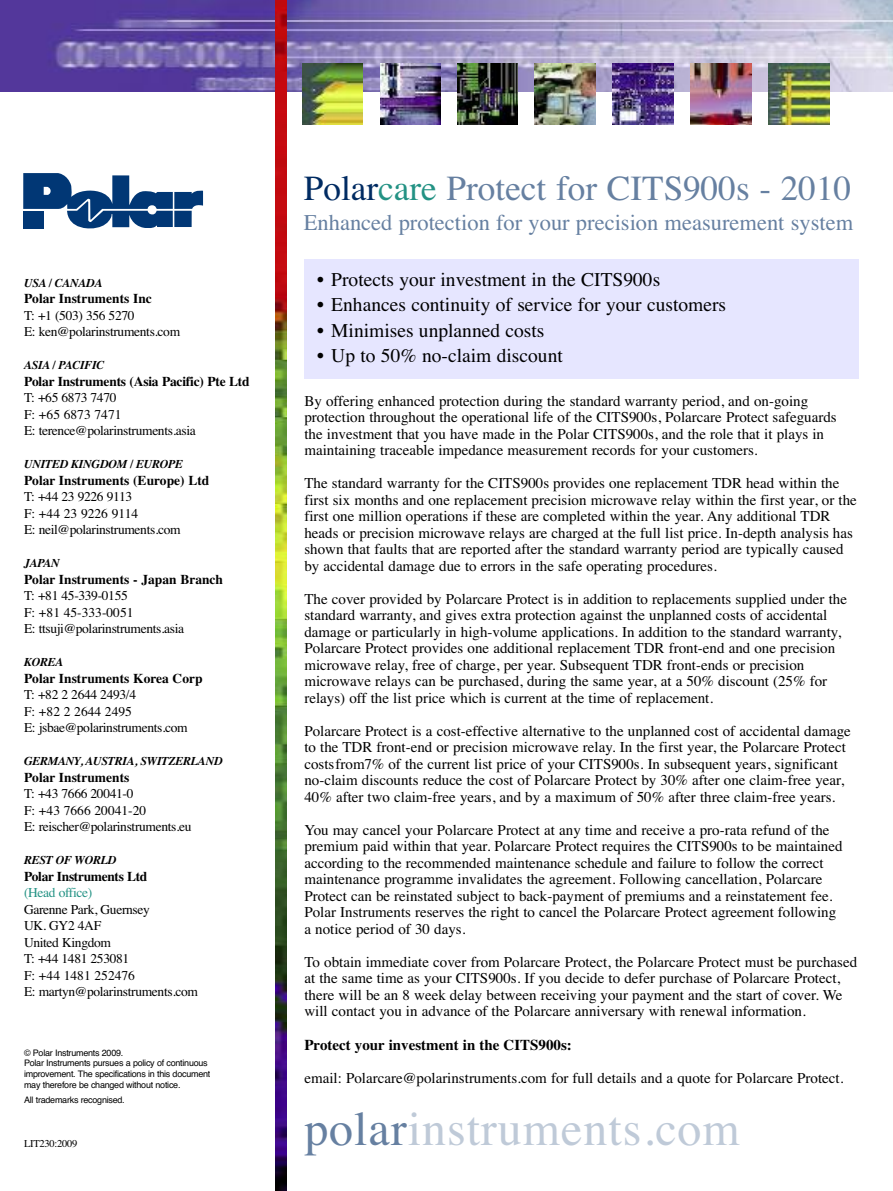
<style>
.page{position:relative;width:893px;height:1191px;background:#fff}
.page>*{position:absolute;margin:0;border:0;box-sizing:border-box;transform-origin:0 0}
.t1{font:48px "Times";letter-spacing:.02em;color:#bfcad8}
.t2{font:35.25px "Times";color:#6680a1}
.t3{font:22.5px "Times";color:#6680a1}
.t4{font:19.5px "Times";color:#000}
.t5{font:15px/16.5px "Times";color:#000}
.t6{font:700 15px "Times";color:#000}
.t7{font:13.5px/16.5px "Times";letter-spacing:-.025em;color:#000}
.t8{font:700 13.5px "Times";color:#000}
.t9{font:700 13.5px "Times";letter-spacing:-.025em;color:#000}
.t10{font:13.5px "Times";letter-spacing:-.025em;color:#239284}
.t11{font:italic 700 12px "Times";letter-spacing:-.025em;color:#000}
.t12{font:10.5px "Times";letter-spacing:-.025em;color:#000}
.t13{font:9px/10.8px "Helvetica";letter-spacing:-.03em;color:#000}
.s1{color:#002b62}
.s2{color:#239284}
.s3{color:#6680a1}
</style>
<div class="page">
<div style="left:305px;top:259px;width:554px;height:120px;background:#e6e6ff"></div>
<img style="left:0;top:0;width:893px;height:92px">
<img style="left:612px;top:64px;width:61px;height:60px">
<img style="left:691px;top:64px;width:60px;height:60px">
<img style="left:768px;top:64px;width:61px;height:60px">
<img style="left:302px;top:64px;width:61px;height:60px">
<img style="left:457px;top:64px;width:61px;height:60px">
<img style="left:380px;top:64px;width:60px;height:60px">
<img style="left:535px;top:64px;width:60px;height:60px">
<img style="left:276px;top:0;width:10px;height:1191px">
<svg style="left:23px;top:173px;width:180px;height:56px"></svg>
<p class="t11" style="left:24px;top:275px;width:80px">USA / CANADA</p>
<p class="t8" style="left:24px;top:290px;width:129px">Polar Instruments Inc</p>
<p class="t7" style="left:24px;top:307px;width:158px">T: +1 (503) 356 5270<br>E: ken@polarinstruments.com</p>
<p class="t11" style="left:24px;top:358px;width:82px">ASIA / PACIFIC</p>
<p class="t8" style="left:24px;top:373px;width:227px">Polar Instruments (Asia Pacific) Pte Ltd</p>
<p class="t7" style="left:24px;top:389px;width:173px">T: +65 6873 7470<br>F: +65 6873 7471<br>E: terence@polarinstruments.asia</p>
<p class="t11" style="left:24px;top:457px;width:161px">UNITED KINGDOM / EUROPE</p>
<p class="t8" style="left:24px;top:472px;width:187px">Polar Instruments (Europe) Ltd</p>
<p class="t7" style="left:24px;top:488px;width:158px">T: +44 23 9226 9113<br>F: +44 23 9226 9114<br>E: neil@polarinstruments.com</p>
<p class="t11" style="left:24px;top:556px;width:37px">JAPAN</p>
<p class="t8" style="left:24px;top:571px;width:201px">Polar Instruments - Japan Branch</p>
<p class="t7" style="left:24px;top:587px;width:162px">T: +81 45-339-0155<br>F: +81 45-333-0051<br>E: ttsuji@polarinstruments.asia</p>
<p class="t11" style="left:24px;top:655px;width:41px">KOREA</p>
<p class="t8" style="left:24px;top:670px;width:180px">Polar Instruments Korea Corp</p>
<p class="t7" style="left:24px;top:686px;width:165px">T: +82 2 2644 2493/4<br>F: +82 2 2644 2495<br>E: jsbae@polarinstruments.com</p>
<p class="t11" style="left:24px;top:754px;width:200px">GERMANY, AUSTRIA, SWITZERLAND</p>
<p class="t8" style="left:24px;top:769px;width:107px">Polar Instruments</p>
<p class="t7" style="left:24px;top:785px;width:169px">T: +43 7666 20041-0<br>F: +43 7666 20041-20<br>E: reischer@polarinstruments.eu</p>
<p class="t11" style="left:24px;top:853px;width:94px">REST OF WORLD</p>
<p class="t9" style="left:24px;top:868px;width:125px">Polar Instruments Ltd</p>
<p class="t10" style="left:24px;top:884px;width:70px">(Head office)</p>
<p class="t7" style="left:24px;top:901px;width:175px">Garenne Park, Guernsey<br>UK. GY2 4AF<br>United Kingdom<br>T: +44 1481 253081<br>F: +44 1481 252476<br>E: martyn@polarinstruments.com</p>
<p class="t13" style="left:24px;top:1047px;width:188px">© Polar Instruments 2009.<br>Polar Instruments pursues a policy of continuous improvement. The specifications in this document may therefore be changed without notice.</p>
<p class="t13" style="left:24px;top:1094px;width:102px">All trademarks recognised.</p>
<p class="t12" style="left:24px;top:1136px;width:55px">LIT230:2009</p>
<h2 class="t2" style="left:304px;top:167px;width:549px"><span class="s1">Polar</span><span class="s2">care</span> Protect for CITS900s - 2010</h2>
<h3 class="t3" style="left:304px;top:209px;width:551px">Enhanced protection for your precision measurement system</h3>
<h3 class="t4" style="left:317px;top:267px;width:345px">• Protects your investment in the CITS900s</h3>
<h3 class="t4" style="left:317px;top:293px;width:411px">• Enhances continuity of service for your customers</h3>
<h3 class="t4" style="left:317px;top:318px;width:229px">• Minimises unplanned costs</h3>
<h3 class="t4" style="left:317px;top:344px;width:247px">• Up to 50% no-claim discount</h3>
<p class="t5" style="left:304px;top:392px;width:534px">By offering enhanced protection during the standard warranty period, and on-going protection throughout the operational life of the CITS900s, Polarcare Protect safeguards the investment that you have made in the Polar CITS900s, and the role that it plays in maintaining traceable impedance measurement records for your customers.</p>
<p class="t5" style="left:304px;top:475px;width:554px">The standard warranty for the CITS900s provides one replacement TDR head within the first six months and one replacement precision microwave relay within the first year, or the first one million operations if these are completed within the year. Any additional TDR heads or precision microwave relays are charged at the full list price. In-depth analysis has shown that faults that are reported after the standard warranty period are typically caused by accidental damage due to errors in the safe operating procedures.</p>
<p class="t5" style="left:304px;top:590px;width:544px">The cover provided by Polarcare Protect is in addition to replacements supplied under the standard warranty, and gives extra protection against the unplanned costs of accidental damage or particularly in high-volume applications. In addition to the standard warranty, Polarcare Protect provides one additional replacement TDR front-end and one precision microwave relay, free of charge, per year. Subsequent TDR front-ends or precision microwave relays can be purchased, during the same year, at a 50% discount (25% for relays) off the list price which is current at the time of replacement.</p>
<p class="t5" style="left:304px;top:722px;width:548px">Polarcare Protect is a cost-effective alternative to the unplanned cost of accidental damage to the TDR front-end or precision microwave relay. In the first year, the Polarcare Protect</p>
<p class="t5" style="left:304px;top:772px;width:541px">no-claim discounts reduce the cost of Polarcare Protect by 30% after one claim-free year,<br>40% after two claim-free years, and by a maximum of 50% after three claim-free years.</p>
<p class="t5" style="left:304px;top:821px;width:540px">You may cancel your Polarcare Protect at any time and receive a pro-rata refund of the premium paid within that year. Polarcare Protect requires the CITS900s to be maintained according to the recommended maintenance schedule and failure to follow the correct maintenance programme invalidates the agreement. Following cancellation, Polarcare Protect can be reinstated subject to back-payment of premiums and a reinstatement fee.<br>Polar Instruments reserves the right to cancel the Polarcare Protect agreement following a notice period of 30 days.</p>
<p class="t5" style="left:304px;top:953px;width:554px">To obtain immediate cover from Polarcare Protect, the Polarcare Protect must be purchased at the same time as your CITS900s. If you decide to defer purchase of Polarcare Protect, there will be an 8 week delay between receiving your payment and the start of cover. We will contact you in advance of the Polarcare anniversary with renewal information.</p>
<p class="t6" style="left:304px;top:1035px;width:269px">Protect your investment in the CITS900s:</p>
<p class="t5" style="left:304px;top:1069px;width:540px">email: Polarcare@polarinstruments.com for full details and a quote for Polarcare Protect.</p>
<h1 class="t1" style="left:304px;top:1100px;width:437px"><span class="s3">polar</span>instruments.com</h1>
<p class="t5" style="left:304px;top:755px;width:535px">costsfrom7% of the current list price of your CITS900s. In subsequent years, significant</p>
</div>
